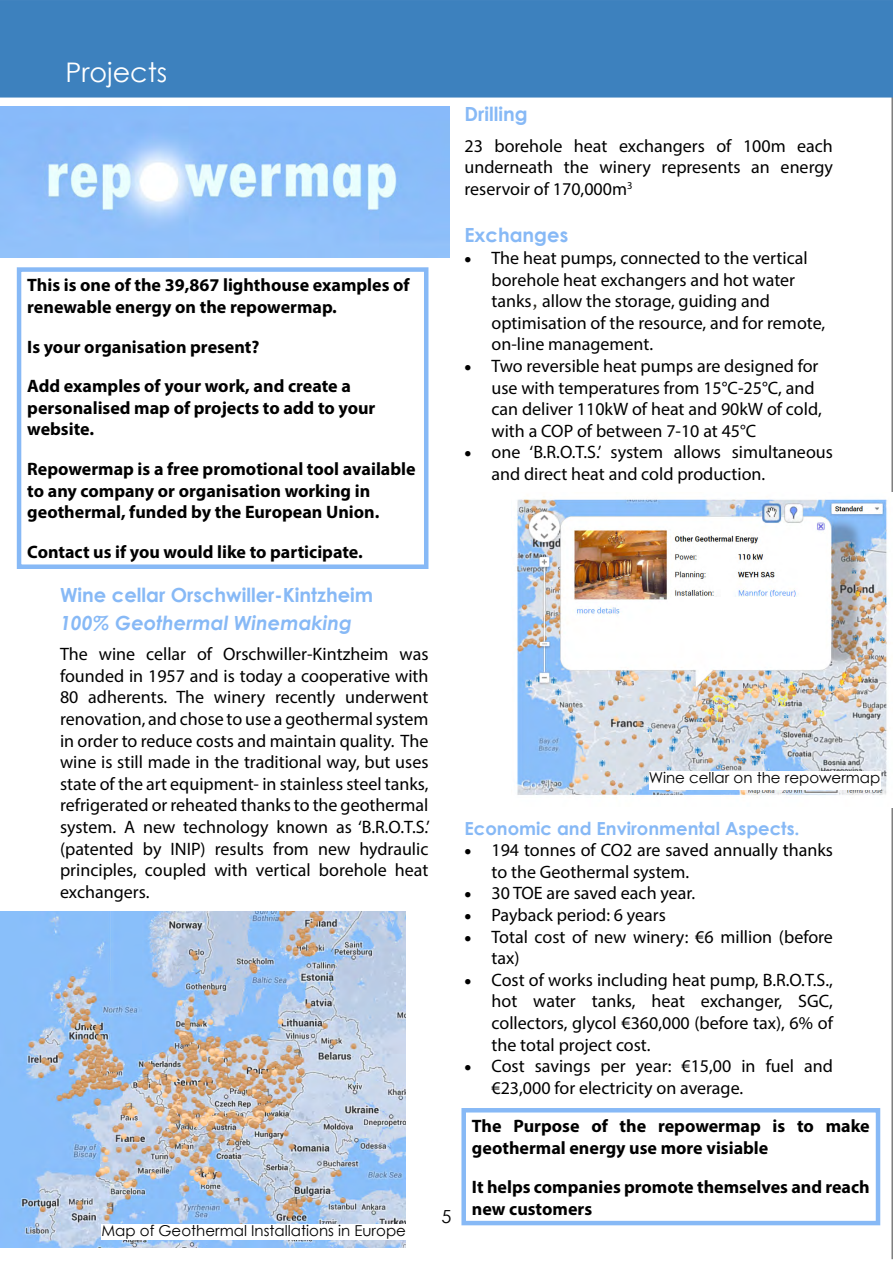
<style>
.page{position:relative;width:893px;height:1263px;background:#fff}
.page>*{position:absolute;margin:0;border:0;box-sizing:border-box;transform-origin:0 0}
.t1{font:27px "Century Gothic";color:#fff}
.t2{font:700 19.5px "Century Gothic";color:#87b9f6}
.t3{font:italic 700 19.5px "Century Gothic";color:#87b9f6}
.t4{font:18px/21.6px "Myriad Pro";color:#000}
.t5{font:700 18px/21.6px "Myriad Pro";color:#000}
.t6{font:700 18px "Century Gothic";color:#87b9f6}
.t7{font:18px "Century Gothic";color:#000}
.t8{font:15px "Century Gothic";color:#000}
.s1{font-family:"Trebuchet MS";color:#2f2b20}
</style>
<div class="page">
<hr style="left:891px;top:3px;width:2px;height:1256px;background:#808080">
<img style="left:0;top:912px;width:406px;height:335px">
<img style="left:517px;top:492px;width:376px;height:315px">
<img style="left:0;top:106px;width:449px;height:151px">
<div style="left:17px;top:267px;width:411px;height:302px;border:4px solid #87b9f6"></div>
<div style="left:461px;top:1108px;width:419px;height:117px;border:4px solid #87b9f6"></div>
<div style="left:101px;top:1225px;width:305px;height:15px;background:#fff"></div>
<div style="left:649px;top:771px;width:231px;height:19px;background:#fff"></div>
<div style="left:0;top:0;width:893px;height:98px;background:#3d81be"></div>
<h1 class="t1" style="left:65px;top:54px;width:103px">Projects</h1>
<p class="t5" style="left:27px;top:274px;width:384px">This is one of the 39,867 lighthouse examples of renewable energy on the repowermap.</p>
<p class="t5" style="left:27px;top:335px;width:234px">Is your organisation present?</p>
<p class="t5" style="left:27px;top:375px;width:350px">Add examples of your work, and create a personalised map of projects to add to your website.</p>
<p class="t5" style="left:27px;top:457px;width:390px">Repowermap is a free promotional tool available to any company or organisation working in geothermal, funded by the European Union.</p>
<p class="t5" style="left:27px;top:540px;width:337px">Contact us if you would like to participate.</p>
<p class="t2" style="left:60px;top:580px;width:315px">Wine cellar Orschwiller-Kintzheim</p>
<p class="t3" style="left:60px;top:608px;width:294px">100% Geothermal Winemaking</p>
<p class="t4" style="left:60px;top:643px;width:371px;text-align:justify">The wine cellar of Orschwiller-Kintzheim was founded in 1957 and is today a cooperative with 80 adherents. The winery recently underwent renovation, and chose to use a geothermal system in order to reduce costs and maintain quality. The wine is still made in the traditional way, but uses state of the art equipment- in stainless steel tanks, refrigerated or reheated thanks to the geothermal system. A new technology known as ‘B.R.O.T.S.’ (patented by INIP) results from new hydraulic principles, coupled with vertical borehole heat exchangers.</p>
<p class="t8" style="left:101px;top:1220px;width:306px">Map of Geothermal Installations in Europe</p>
<p class="t7" style="left:441px;top:1204px;width:11px">5</p>
<p class="t2" style="left:464px;top:99px;width:65px">Drilling</p>
<p class="t4" style="left:464px;top:135px;width:370px;text-align:justify">23 borehole heat exchangers of 100m each underneath the winery represents an energy reservoir of 170,000m<sup>3</sup></p>
<p class="t2" style="left:464px;top:220px;width:105px">Exchanges</p>
<p class="t4" style="left:491px;top:247px;width:335px;text-indent:-27px">• The heat pumps, connected to the vertical borehole heat exchangers and hot water tanks<span class="s1">,</span> allow the storage, guiding and optimisation of the resource, and for remote, on-line management.</p>
<p class="t4" style="left:491px;top:355px;width:332px;text-indent:-27px">• Two reversible heat pumps are designed for use with temperatures from 15°C-25°C, and can deliver 110kW of heat and 90kW of cold, with a COP of between 7-10 at 45°C</p>
<p class="t4" style="left:491px;top:441px;width:343px;text-indent:-27px">• one ‘B.R.O.T.S.’ system allows simultaneous and direct heat and cold production.</p>
<p class="t8" style="left:649px;top:767px;width:233px">Wine cellar on the repowermap</p>
<p class="t6" style="left:464px;top:814px;width:337px">Economic and Environmental Aspects.</p>
<p class="t4" style="left:491px;top:839px;width:343px;text-indent:-27px">• 194 tonnes of CO2 are saved annually thanks to the Geothermal system.</p>
<p class="t4" style="left:464px;top:882px;width:232px">• 30 TOE are saved each year.</p>
<p class="t4" style="left:464px;top:904px;width:203px">• Payback period: 6 years</p>
<p class="t4" style="left:491px;top:925px;width:343px;text-indent:-27px">• Total cost of new winery: €6 million (before tax)</p>
<p class="t4" style="left:491px;top:969px;width:343px;text-align:justify;text-indent:-27px">• Cost of works including heat pump, B.R.O.T.S., hot water tanks, heat exchanger, SGC, collectors, glycol €360,000 (before tax), 6% of the total project cost.</p>
<p class="t4" style="left:491px;top:1055px;width:343px;text-indent:-27px">• Cost savings per year: €15,00 in fuel and €23,000 for electricity on average.</p>
<p class="t5" style="left:472px;top:1114px;width:399px">The Purpose of the repowermap is to make geothermal energy use more visiable</p>
<p class="t5" style="left:472px;top:1176px;width:399px">It helps companies promote themselves and reach new customers</p>
</div>
